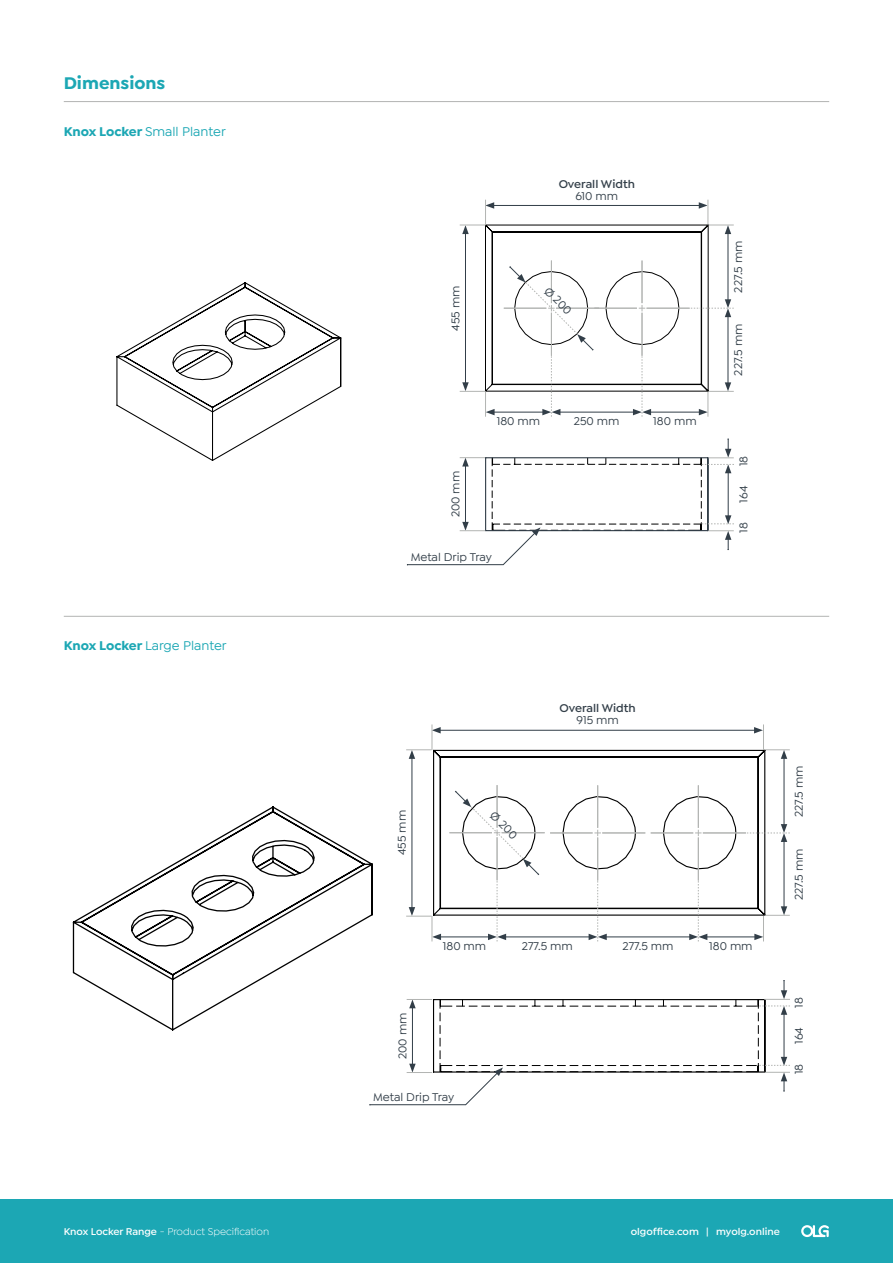
<style>
.page{position:relative;width:893px;height:1263px;background:#fff}
.page>*{position:absolute;margin:0;border:0;box-sizing:border-box;transform-origin:0 0}
.t1{font:700 18px "Isidora Sans";color:#1ca7b4}
.t2{font:500 13.5px "Isidora Sans";color:#1ca7b4}
.t3{font:500 12px "Isidora Sans";color:#323e48}
.t4{font:600 12px/12px "Isidora Sans";color:#323e48;text-align:center}
.t5{font:10.5px "Isidora Sans";color:#fff}
.t6{font:600 10.5px "Isidora Sans";color:#fff}
.s1{font-weight:700}
.s2{font-weight:500}
.s3{font-weight:600}
</style>
<div class="page">
<svg style="left:116px;top:282px;width:226px;height:179px"></svg>
<svg style="left:72px;top:806px;width:301px;height:225px"></svg>
<svg style="left:433px;top:749px;width:333px;height:167px"></svg>
<hr style="left:64px;top:101px;width:765px;height:1px;background:#b2b4b2">
<hr style="left:64px;top:616px;width:765px;height:1px;background:#b2b4b2">
<svg style="left:460px;top:200px;width:274px;height:217px"></svg>
<svg style="left:407px;top:439px;width:327px;height:126px"></svg>
<hr style="left:502px;top:832px;width:43px;height:1px;background:#b2b4b2">
<hr style="left:449px;top:832px;width:43px;height:1px;background:#b2b4b2">
<hr style="left:497px;top:837px;width:1px;height:43px;background:#b2b4b2">
<hr style="left:497px;top:785px;width:1px;height:43px;background:#b2b4b2">
<svg style="left:455px;top:790px;width:85px;height:85px"></svg>
<hr style="left:602px;top:833px;width:43px;height:1px;background:#b2b4b2">
<hr style="left:550px;top:833px;width:43px;height:1px;background:#b2b4b2">
<svg style="left:594px;top:830px;width:7px;height:6px"></svg>
<hr style="left:597px;top:837px;width:1px;height:43px;background:#b2b4b2">
<hr style="left:597px;top:785px;width:1px;height:43px;background:#b2b4b2">
<hr style="left:703px;top:833px;width:43px;height:1px;background:#b2b4b2">
<hr style="left:651px;top:833px;width:42px;height:1px;background:#b2b4b2">
<svg style="left:695px;top:830px;width:6px;height:6px"></svg>
<hr style="left:698px;top:837px;width:1px;height:43px;background:#b2b4b2">
<hr style="left:698px;top:785px;width:1px;height:43px;background:#b2b4b2">
<hr style="left:412px;top:756px;width:1px;height:153px;background:#323e48">
<hr style="left:438px;top:730px;width:318px;height:1px;background:#323e48">
<svg style="left:406px;top:724px;width:35px;height:35px"></svg>
<hr style="left:439px;top:936px;width:51px;height:1px;background:#323e48">
<svg style="left:406px;top:907px;width:35px;height:34px"></svg>
<hr style="left:504px;top:936px;width:87px;height:1px;background:#323e48">
<svg style="left:488px;top:881px;width:18px;height:60px"></svg>
<hr style="left:705px;top:936px;width:52px;height:1px;background:#323e48">
<hr style="left:784px;top:756px;width:1px;height:70px;background:#323e48">
<svg style="left:754px;top:724px;width:36px;height:35px"></svg>
<hr style="left:784px;top:839px;width:1px;height:70px;background:#323e48">
<svg style="left:747px;top:824px;width:43px;height:18px"></svg>
<svg style="left:754px;top:906px;width:36px;height:35px"></svg>
<hr style="left:604px;top:936px;width:88px;height:1px;background:#323e48">
<svg style="left:689px;top:881px;width:18px;height:60px"></svg>
<svg style="left:589px;top:881px;width:18px;height:60px"></svg>
<svg style="left:369px;top:980px;width:421px;height:125px"></svg>
<div style="left:0;top:1199px;width:893px;height:64px;background:#1ca7b4"></div>
<svg style="left:801px;top:1225px;width:28px;height:12px"></svg>
<p class="t1" style="left:64px;top:72px;width:103px">Dimensions</p>
<p class="t2" style="left:64px;top:124px;width:163px"><span class="s1">Knox Locker</span> Small Planter</p>
<p class="t2" style="left:64px;top:638px;width:164px"><span class="s1">Knox Locker</span> Large Planter</p>
<p class="t3" style="left:449px;top:331px;width:47px;rotate:-90deg">455 mm</p>
<p class="t3" style="left:449px;top:517px;width:48px;rotate:-90deg">200 mm</p>
<p class="t4" style="left:559px;top:178px;width:78px">Overall Width<br><span class="s2">610 mm</span></p>
<p class="t3" style="left:551px;top:284px;width:35px;rotate:45deg">Ø 200</p>
<p class="t3" style="left:497px;top:415px;width:45px">180 mm</p>
<p class="t3" style="left:574px;top:415px;width:47px">250 mm</p>
<p class="t3" style="left:653px;top:415px;width:45px">180 mm</p>
<p class="t3" style="left:411px;top:550px;width:83px">Metal Drip Tray</p>
<p class="t3" style="left:731px;top:293px;width:53px;rotate:-90deg">227.5 mm</p>
<p class="t3" style="left:731px;top:376px;width:53px;rotate:-90deg">227.5 mm</p>
<p class="t3" style="left:737px;top:466px;width:12px;rotate:-90deg">18</p>
<p class="t3" style="left:737px;top:503px;width:18px;rotate:-90deg">164</p>
<p class="t3" style="left:737px;top:533px;width:12px;rotate:-90deg">18</p>
<p class="t3" style="left:395px;top:855px;width:47px;rotate:-90deg">455 mm</p>
<p class="t3" style="left:396px;top:1059px;width:48px;rotate:-90deg">200 mm</p>
<p class="t3" style="left:497px;top:809px;width:35px;rotate:45deg">Ø 200</p>
<p class="t4" style="left:560px;top:701px;width:78px">Overall Width<br><span class="s2">915 mm</span></p>
<p class="t3" style="left:443px;top:939px;width:45px">180 mm</p>
<p class="t3" style="left:522px;top:939px;width:53px">277.5 mm</p>
<p class="t3" style="left:709px;top:939px;width:45px">180 mm</p>
<p class="t3" style="left:622px;top:939px;width:53px">277.5 mm</p>
<p class="t3" style="left:373px;top:1090px;width:83px">Metal Drip Tray</p>
<p class="t3" style="left:792px;top:817px;width:53px;rotate:-90deg">227.5 mm</p>
<p class="t3" style="left:792px;top:900px;width:53px;rotate:-90deg">227.5 mm</p>
<p class="t3" style="left:792px;top:1008px;width:12px;rotate:-90deg">18</p>
<p class="t3" style="left:792px;top:1044px;width:18px;rotate:-90deg">164</p>
<p class="t3" style="left:792px;top:1074px;width:12px;rotate:-90deg">18</p>
<p class="t5" style="left:64px;top:1225px;width:207px"><span class="s3">Knox Locker Range</span> - Product Specification</p>
<p class="t6" style="left:631px;top:1225px;width:151px">olgoffice.com | myolg.online</p>
</div>
